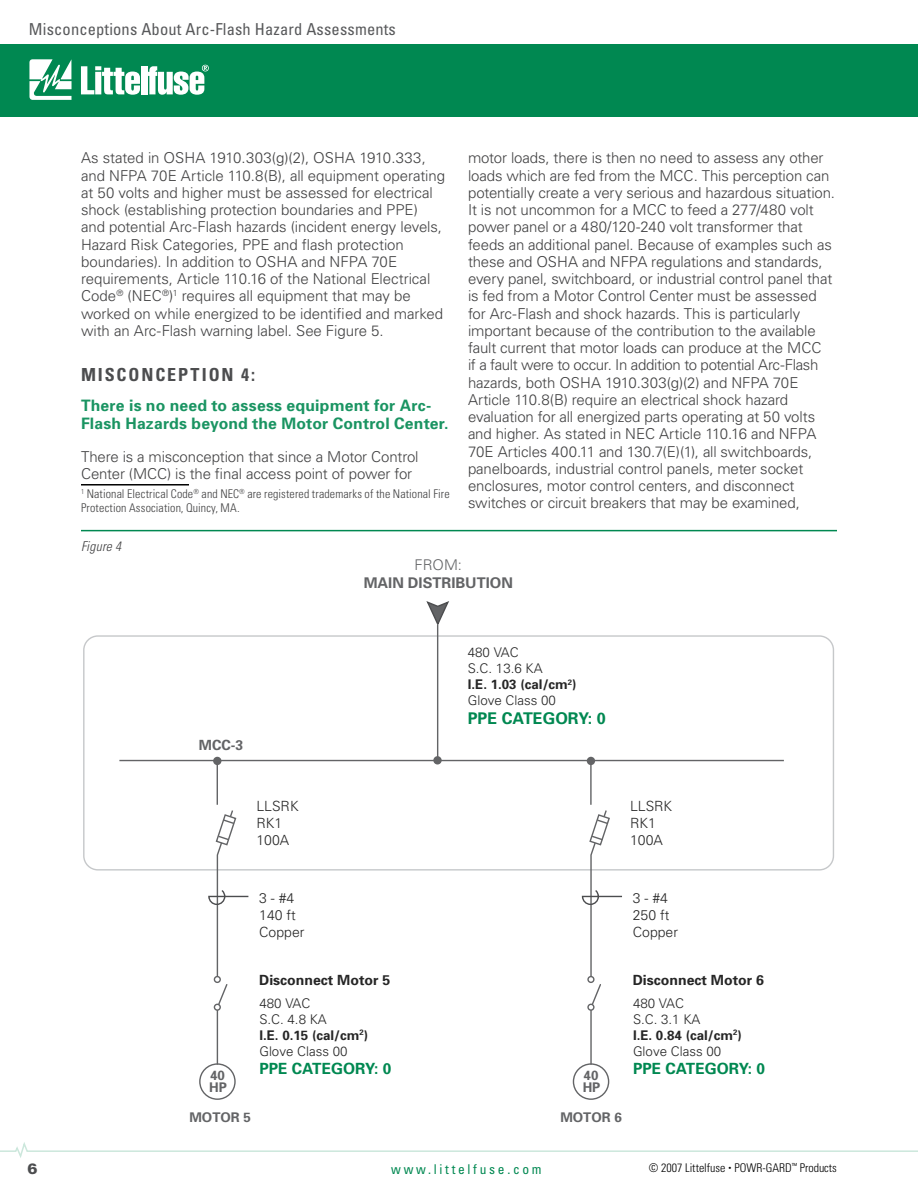
<style>
.page{position:relative;width:918px;height:1188px;background:#fff}
.page>*{position:absolute;margin:0;border:0;box-sizing:border-box;transform-origin:0 0}
.t1{font:700 condensed 18px "Univers";letter-spacing:.105em;color:#4c4d4f}
.t2{font:condensed 16.5px "Univers";letter-spacing:.01em;color:#58595b}
.t3{font:700 16.2px "Univers";color:#008851}
.t4{font:700 15.75px/18px "Univers";letter-spacing:.01em;color:#1a9462}
.t5{font:700 15.45px "Univers";color:#008851}
.t6{font:300 15px/17.2px "Univers";letter-spacing:-.01em;color:#414142}
.t7{font:700 14.7px "Univers";color:#636466}
.t8{font:300 14.7px "Univers";color:#636466}
.t9{font:300 14.1px/16.8px "Univers";color:#262626}
.t10{font:700 14.1px "Univers";color:#262626}
.t11{font:700 14.1px "Univers";color:#636466}
.t12{font:condensed 13.5px "Univers";letter-spacing:.2em;color:#008851}
.t13{font:italic 300 condensed 13.5px "Univers LT Std";letter-spacing:.015em;color:#414142}
.t14{font:300 13.35px/16px "Univers";color:#262626}
.t15{font:700 13.35px/12.8px "Univers";color:#636466}
.t16{font:300 condensed 12px/13.5px "Univers";letter-spacing:.01em;color:#414142}
.t17{font:300 condensed 12px "Univers";color:#000}
.s1{font-weight:700}
.s2{font-size:6px}
</style>
<div class="page">
<hr style="left:81px;top:484px;width:108px;height:2px;background:#000">
<hr style="left:119px;top:760px;width:665px;height:1px;background:#636466">
<div style="left:83px;top:635px;width:751px;height:236px;border:1px solid #c6c8ca;border-radius:14px"></div>
<div style="left:199px;top:1063px;width:37px;height:37px;border:1px solid #636466;border-radius:50%"></div>
<div style="left:213px;top:757px;width:8px;height:8px;background:#636466;border-radius:50%"></div>
<hr style="left:217px;top:765px;width:1px;height:40px;background:#636466">
<svg style="left:208px;top:810px;width:41px;height:256px"></svg>
<div style="left:573px;top:1063px;width:36px;height:37px;border:1px solid #636466;border-radius:50%"></div>
<div style="left:587px;top:757px;width:8px;height:8px;background:#636466;border-radius:50%"></div>
<hr style="left:590px;top:765px;width:2px;height:40px;background:#636466">
<svg style="left:581px;top:810px;width:42px;height:256px"></svg>
<svg style="left:426px;top:601px;width:23px;height:27px"></svg>
<hr style="left:437px;top:625px;width:1px;height:135px;background:#636466">
<div style="left:433px;top:756px;width:9px;height:9px;background:#636466;border-radius:50%"></div>
<hr style="left:81px;top:530px;width:756px;height:1px;background:#008851">
<div style="left:0;top:44px;width:918px;height:73px;background:#008851"></div>
<svg style="left:29px;top:59px;width:43px;height:41px"></svg>
<svg style="left:81px;top:66px;width:59px;height:29px"></svg>
<div style="left:141px;top:66px;width:6px;height:28px;background:#fff"></div>
<svg style="left:148px;top:65px;width:61px;height:30px"></svg>
<svg style="left:0;top:1142px;width:918px;height:16px"></svg>
<p class="t2" style="left:29px;top:19px;width:369px">Misconceptions About Arc-Flash Hazard Assessments</p>
<p class="t6" style="left:81px;top:149px;width:366px">As stated in OSHA 1910.303(g)(2), OSHA 1910.333, and NFPA 70E Article 110.8(B), all equipment operating at 50 volts and higher must be assessed for electrical shock (establishing protection boundaries and PPE) and potential Arc-Flash hazards (incident energy levels, Hazard Risk Categories, PPE and flash protection boundaries). In addition to OSHA and NFPA 70E requirements, Article 110.16 of the National Electrical Code<sup>®</sup> (NEC<sup>®</sup>) requires all equipment that may be worked on while energized to be identified and marked with an Arc-Flash warning label. See Figure 5.</p>
<p class="t1" style="left:81px;top:363px;width:176px">MISCONCEPTION 4:</p>
<p class="t4" style="left:81px;top:396px;width:369px">There is no need to assess equipment for Arc-<br>Flash Hazards beyond the Motor Control Center.</p>
<p class="t6" style="left:81px;top:448px;width:339px">There is a misconception that since a Motor Control<br>Center (MCC) is the final access point of power for</p>
<p class="t16" style="left:81px;top:487px;width:370px;text-indent:6px">National Electrical Code<sup>®</sup> and NEC<sup>®</sup> are registered trademarks of the National Fire<br>Protection Association, Quincy, MA.</p>
<p class="t13" style="left:81px;top:539px;width:42px">Figure 4</p>
<p class="t6" style="left:468px;top:149px;width:369px">motor loads, there is then no need to assess any other loads which are fed from the MCC. This perception can potentially create a very serious and hazardous situation.<br>It is not uncommon for a MCC to feed a 277/480 volt power panel or a 480/120-240 volt transformer that feeds an additional panel. Because of examples such as these and OSHA and NFPA regulations and standards, every panel, switchboard, or industrial control panel that is fed from a Motor Control Center must be assessed for Arc-Flash and shock hazards. This is particularly important because of the contribution to the available fault current that motor loads can produce at the MCC<br>if a fault were to occur. In addition to potential Arc-Flash hazards, both OSHA 1910.303(g)(2) and NFPA 70E Article 110.8(B) require an electrical shock hazard evaluation for all energized parts operating at 50 volts and higher. As stated in NEC Article 110.16 and NFPA 70E Articles 400.11 and 130.7(E)(1), all switchboards, panelboards, industrial control panels, meter socket enclosures, motor control centers, and disconnect switches or circuit breakers that may be examined,</p>
<p class="t8" style="left:415px;top:556px;width:49px">FROM:</p>
<p class="t7" style="left:364px;top:574px;width:151px">MAIN DISTRIBUTION</p>
<p class="t11" style="left:199px;top:736px;width:46px">MCC-3</p>
<p class="t9" style="left:256px;top:797px;width:44px">LLSRK<br>RK1<br>100A</p>
<p class="t9" style="left:259px;top:890px;width:47px">3 - #4<br>140 ft<br>Copper</p>
<p class="t10" style="left:259px;top:971px;width:133px">Disconnect Motor 5</p>
<p class="t15" style="left:209px;top:1068px;width:19px">40<br>HP</p>
<p class="t15" style="left:189px;top:1110px;width:63px">MOTOR 5</p>
<p class="t14" style="left:259px;top:995px;width:110px">480 VAC<br>S.C. 4.8 KA<br><span class="s1">I.E. 0.15 (cal/cm</span><sup>2</sup><span class="s1">)<br></span>Glove Class 00</p>
<p class="t5" style="left:259px;top:1059px;width:133px">PPE CATEGORY: 0</p>
<p class="t14" style="left:468px;top:644px;width:110px">480 VAC<br>S.C. 13.6 KA<br><span class="s1">I.E. 1.03 (cal/cm</span><sup>2</sup><span class="s1">)<br></span>Glove Class 00</p>
<p class="t3" style="left:468px;top:708px;width:139px">PPE CATEGORY: 0</p>
<p class="t9" style="left:630px;top:797px;width:44px">LLSRK<br>RK1<br>100A</p>
<p class="t15" style="left:583px;top:1068px;width:19px">40<br>HP</p>
<p class="t15" style="left:560px;top:1110px;width:63px">MOTOR 6</p>
<p class="t9" style="left:633px;top:890px;width:47px">3 - #4<br>250 ft<br>Copper</p>
<p class="t10" style="left:633px;top:971px;width:133px">Disconnect Motor 6</p>
<p class="t14" style="left:633px;top:995px;width:110px">480 VAC<br>S.C. 3.1 KA<br><span class="s1">I.E. 0.84 (cal/cm</span><sup>2</sup><span class="s1">)<br></span>Glove Class 00</p>
<p class="t5" style="left:633px;top:1059px;width:133px">PPE CATEGORY: 0</p>
<p class="t12" style="left:391px;top:1160px;width:152px">www.littelfuse.com</p>
<p class="t17" style="left:649px;top:1160px;width:190px">© 2007 Littelfuse <span class="s2">•</span> POWR-GARD<sup>™</sup> Products</p>
</div>
